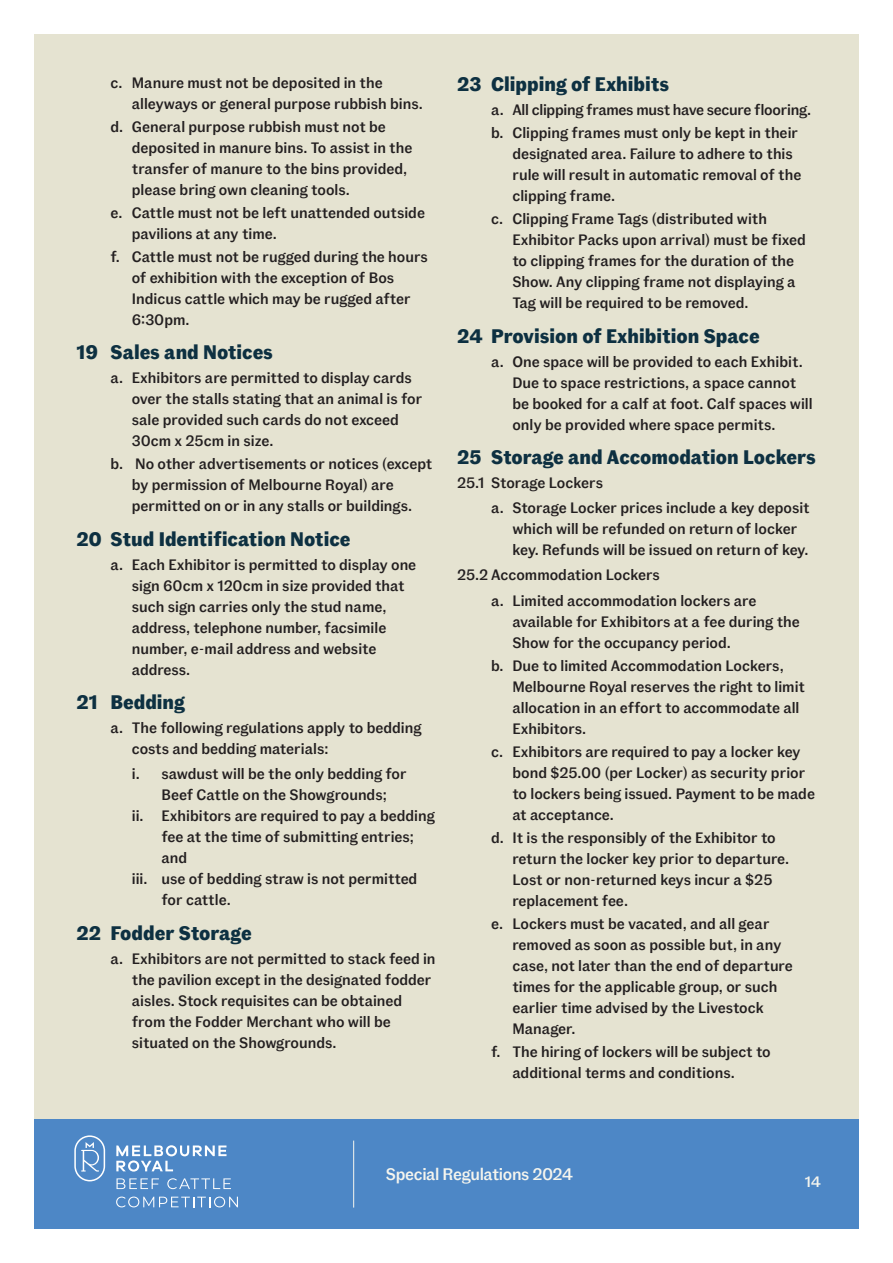
<style>
.page{position:relative;width:893px;height:1263px;background:#fff}
.page>*{position:absolute;margin:0;border:0;box-sizing:border-box;transform-origin:0 0}
.t1{font:700 19.5px "Fann Grotesque Pro";color:#0d3041}
.t2{font:500 16.65px "Fann Grotesque Pro";letter-spacing:-.02em;color:#f5f5ee}
.t3{font:500 15px/21px "Fann Grotesque Pro";color:#231f20}
.t4{font:500 15px/23.1px "Fann Grotesque Pro";letter-spacing:-.02em;color:#231f20}
.t5{font:500 15px "Fann Grotesque Pro";color:#f5f5ee}
</style>
<div class="page">
<div style="left:34px;top:1118px;width:825px;height:111px;background:#4d87c6"></div>
<svg style="left:74px;top:1135px;width:31px;height:46px"></svg>
<svg style="left:116px;top:1145px;width:110px;height:26px"></svg>
<svg style="left:117px;top:1178px;width:42px;height:11px"></svg>
<svg style="left:167px;top:1178px;width:64px;height:11px"></svg>
<svg style="left:116px;top:1196px;width:122px;height:11px"></svg>
<div style="left:34px;top:34px;width:825px;height:1084px;background:#e5e3d1"></div>
<hr style="left:353px;top:1140px;width:1px;height:67px;background:#f5f5ee">
<p class="t3" style="left:132px;top:72px;width:293px;text-indent:-21px">c. Manure must not be deposited in the alleyways or general purpose rubbish bins.</p>
<p class="t3" style="left:132px;top:116px;width:282px;text-indent:-21px">d. General purpose rubbish must not be deposited in manure bins. To assist in the transfer of manure to the bins provided, please bring own cleaning tools.</p>
<p class="t3" style="left:132px;top:203px;width:295px;text-indent:-21px">e. Cattle must not be left unattended outside pavilions at any time.</p>
<p class="t3" style="left:132px;top:247px;width:298px;text-indent:-21px">f. Cattle must not be rugged during the hours of exhibition with the exception of Bos<br>Indicus cattle which may be rugged after<br>6:30pm.</p>
<h1 class="t1" style="left:77px;top:341px;width:198px">19 Sales and Notices</h1>
<p class="t3" style="left:132px;top:368px;width:292px;text-indent:-21px">a. Exhibitors are permitted to display cards over the stalls stating that an animal is for sale provided such cards do not exceed 30cm x 25cm in size.</p>
<p class="t3" style="left:132px;top:454px;width:302px;text-indent:-21px">b. No other advertisements or notices (except by permission of Melbourne Royal) are permitted on or in any stalls or buildings.</p>
<h1 class="t1" style="left:77px;top:527px;width:275px">20 Stud Identification Notice</h1>
<p class="t3" style="left:132px;top:554px;width:286px;text-indent:-21px">a. Each Exhibitor is permitted to display one sign 60cm x 120cm in size provided that such sign carries only the stud name, address, telephone number, facsimile number, e-mail address and website address.</p>
<h1 class="t1" style="left:77px;top:690px;width:110px">21 Bedding</h1>
<p class="t3" style="left:132px;top:718px;width:291px;text-indent:-21px">a. The following regulations apply to bedding costs and bedding materials:</p>
<p class="t3" style="left:132px;top:764px;width:276px">i. sawdust will be the only bedding for</p>
<p class="t3" style="left:162px;top:785px;width:227px">Beef Cattle on the Showgrounds;</p>
<p class="t3" style="left:132px;top:806px;width:305px">ii. Exhibitors are required to pay a bedding</p>
<p class="t3" style="left:162px;top:827px;width:254px">fee at the time of submitting entries;</p>
<p class="t3" style="left:162px;top:848px;width:27px">and</p>
<p class="t3" style="left:132px;top:869px;width:287px">iii. use of bedding straw is not permitted</p>
<p class="t3" style="left:162px;top:890px;width:71px">for cattle.</p>
<h1 class="t1" style="left:77px;top:921px;width:177px">22 Fodder Storage</h1>
<p class="t3" style="left:132px;top:948px;width:305px;text-indent:-21px">a. Exhibitors are not permitted to stack feed in the pavilion except in the designated fodder aisles. Stock requisites can be obtained from the Fodder Merchant who will be situated on the Showgrounds.</p>
<h1 class="t1" style="left:457px;top:72px;width:214px">23 Clipping of Exhibits</h1>
<p class="t4" style="left:491px;top:99px;width:322px">a. All clipping frames must have secure flooring. b. Clipping frames must only be kept in their</p>
<p class="t3" style="left:512px;top:144px;width:291px">designated area. Failure to adhere to this rule will result in automatic removal of the clipping frame.</p>
<p class="t3" style="left:512px;top:209px;width:295px;text-indent:-21px">c. Clipping Frame Tags (distributed with Exhibitor Packs upon arrival) must be fixed to clipping frames for the duration of the Show. Any clipping frame not displaying a Tag will be required to be removed.</p>
<h1 class="t1" style="left:457px;top:324px;width:304px">24 Provision of Exhibition Space</h1>
<p class="t3" style="left:512px;top:351px;width:302px;text-indent:-21px">a. One space will be provided to each Exhibit.<br>Due to space restrictions, a space cannot be booked for a calf at foot. Calf spaces will only be provided where space permits.</p>
<h1 class="t1" style="left:457px;top:445px;width:360px">25 Storage and Accomodation Lockers</h1>
<p class="t3" style="left:491px;top:470px;width:320px;line-height:25.2px;text-indent:-34px">25.1 Storage Lockers<br>a. Storage Locker prices include a key deposit</p>
<p class="t3" style="left:512px;top:519px;width:297px">which will be refunded on return of locker key. Refunds will be issued on return of key.</p>
<p class="t3" style="left:491px;top:563px;width:267px;line-height:25.2px;text-indent:-34px">25.2 Accommodation Lockers<br>a. Limited accommodation lockers are</p>
<p class="t3" style="left:512px;top:611px;width:289px">available for Exhibitors at a fee during the<br>Show for the occupancy period.</p>
<p class="t3" style="left:512px;top:655px;width:294px;text-indent:-21px">b. Due to limited Accommodation Lockers, Melbourne Royal reserves the right to limit allocation in an effort to accommodate all Exhibitors.</p>
<p class="t3" style="left:512px;top:741px;width:304px;text-indent:-21px">c. Exhibitors are required to pay a locker key bond $25.00 (per Locker) as security prior to lockers being issued. Payment to be made at acceptance.</p>
<p class="t3" style="left:512px;top:828px;width:278px;text-indent:-21px">d. It is the responsibly of the Exhibitor to return the locker key prior to departure.<br>Lost or non-returned keys incur a $25 replacement fee.</p>
<p class="t3" style="left:512px;top:914px;width:282px;text-indent:-21px">e. Lockers must be vacated, and all gear removed as soon as possible but, in any case, not later than the end of departure times for the applicable group, or such earlier time advised by the Livestock Manager.</p>
<p class="t3" style="left:512px;top:1042px;width:260px;text-indent:-21px">f. The hiring of lockers will be subject to additional terms and conditions.</p>
<p class="t2" style="left:386px;top:1164px;width:189px">Special Regulations 2024</p>
<p class="t5" style="left:805px;top:1172px;width:18px">14</p>
</div>
